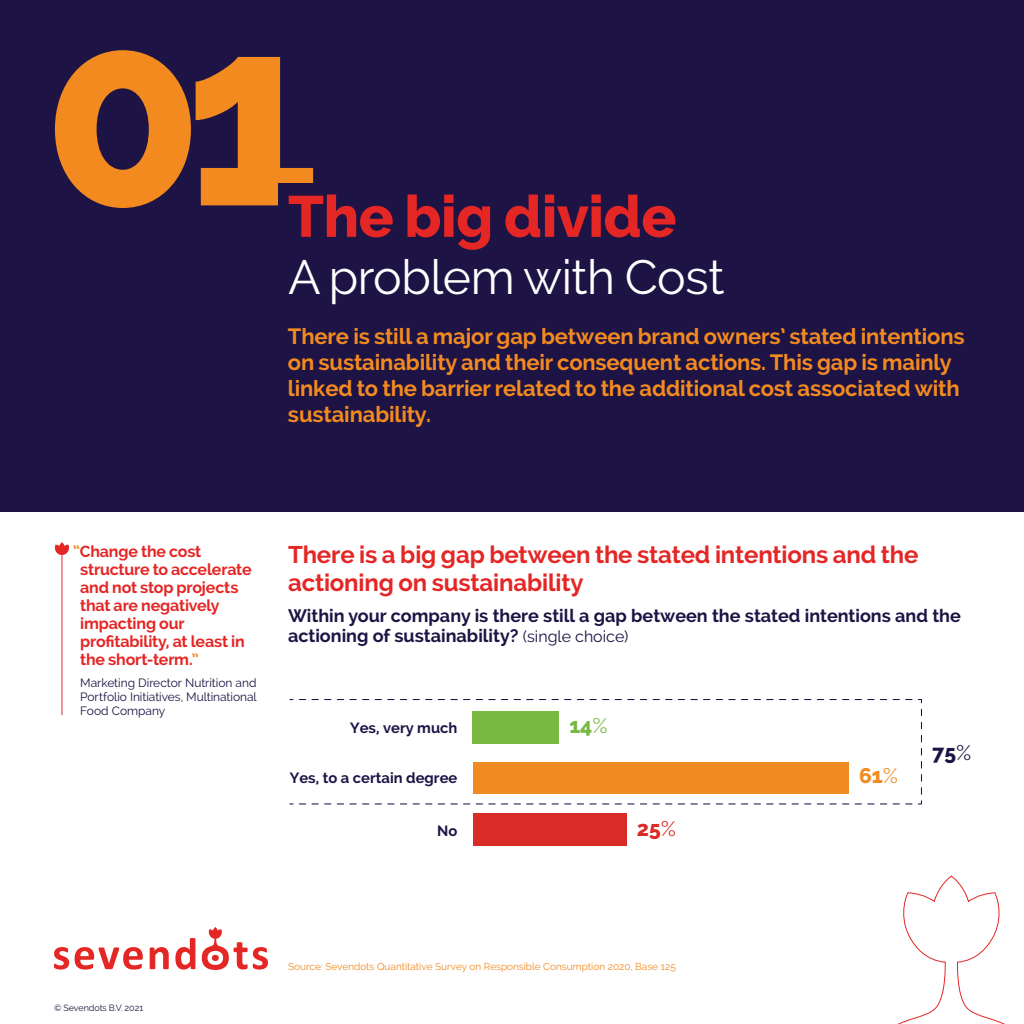
<style>
.page{position:relative;width:1024px;height:1024px;background:#fff}
.page>*{position:absolute;margin:0;border:0;box-sizing:border-box;transform-origin:0 0}
.Big_Numbers{font:800 260px "Raleway";color:#f28a20}
.Headline{font:800 58px "Raleway";letter-spacing:-.005em;color:#e42625}
.Headline-2{font:48px "Raleway";letter-spacing:-.01em;color:#fff}
.Small_Headline{font:700 24px/28px "Raleway";letter-spacing:-.005em;color:#e42625}
.Body_Highlight{font:700 22px/26px "Raleway";letter-spacing:-.005em;color:#f28a20}
.t1{font:800 21.1px "Raleway";color:#79b942}
.t2{font:800 21.1px "Raleway";color:#1c1445}
.t3{font:800 21.1px "Raleway";color:#f08b21}
.t4{font:800 21.1px "Raleway";color:#da2c26}
.Chart_Titles{font:700 18px/20px "Raleway";color:#1d1344}
.Quotes{font:700 16px/18px "Raleway";letter-spacing:-.01em;color:#e42625}
.t5{font:700 14.8px "Raleway";color:#1c1445}
.Quote_attributor{font:12px/14px "Raleway";color:#1d1344;text-align:justify}
.Source{font:10px "Raleway";color:#f28a20}
.Body_Copy{font:9px "Raleway";letter-spacing:-.01em;color:#1d1344}
.s1{color:#f28a20}
.s2{font-weight:400;font-size:16px}
.s3{font-weight:400}
</style>
<div class="page">
<div style="left:0;top:0;width:1024px;height:512px;background:#1d1344"></div>
<svg style="left:898px;top:876px;width:107px;height:148px"></svg>
<svg style="left:54px;top:947px;width:15px;height:23px"></svg>
<svg style="left:75px;top:947px;width:68px;height:23px"></svg>
<svg style="left:150px;top:947px;width:19px;height:22px"></svg>
<svg style="left:175px;top:938px;width:20px;height:32px"></svg>
<svg style="left:202px;top:927px;width:66px;height:43px"></svg>
<hr style="left:61px;top:550px;width:1px;height:165px;background:#e42625">
<svg style="left:54px;top:542px;width:15px;height:13px"></svg>
<svg style="left:290px;top:699px;width:632px;height:106px"></svg>
<div style="left:473px;top:813px;width:153px;height:32px;background:#da2c26"></div>
<div style="left:473px;top:762px;width:376px;height:32px;background:#f08b21"></div>
<div style="left:473px;top:711px;width:86px;height:32px;background:#79b942"></div>
<p class="Big_Numbers" style="left:43px;top:-34px;width:278px">01</p>
<p class="Headline" style="left:288px;top:184px;width:390px">The big divide</p>
<p class="Headline-2" style="left:288px;top:249px;width:438px">A problem with Cost</p>
<p class="Body_Highlight" style="left:288px;top:323px;width:678px">There is still a major gap between brand owners’ stated intentions on sustainability and their consequent actions. This gap is mainly linked to the barrier related to the additional cost associated with sustainability.</p>
<p class="Quotes" style="left:80px;top:542px;width:173px;text-indent:-7px"><span class="s1">“</span>Change the cost structure to accelerate and not stop projects that are negatively impacting our profitability, at least in the short-term.<span class="s1">”</span></p>
<p class="Quote_attributor" style="left:80px;top:676px;width:178px">Marketing Director Nutrition and Portfolio Initiatives, Multinational Food Company</p>
<p class="Small_Headline" style="left:288px;top:540px;width:632px">There is a big gap between the stated intentions and the actioning on sustainability</p>
<p class="Chart_Titles" style="left:288px;top:606px;width:674px">Within your company is there still a gap between the stated intentions and the actioning of sustainability? <span class="s2">(single choice)</span></p>
<p class="t5" style="left:350px;top:719px;width:109px">Yes, very much</p>
<p class="t5" style="left:290px;top:769px;width:169px">Yes, to a certain degree</p>
<p class="t5" style="left:437px;top:823px;width:22px">No</p>
<p class="t1" style="left:569px;top:714px;width:40px">14<span class="s3">%</span></p>
<p class="t4" style="left:637px;top:817px;width:41px">25<span class="s3">%</span></p>
<p class="t3" style="left:859px;top:764px;width:40px">61<span class="s3">%</span></p>
<p class="t2" style="left:932px;top:740px;width:41px">75<span class="s3">%</span></p>
<p class="Body_Copy" style="left:54px;top:1003px;width:91px">© Sevendots B.V. 2021</p>
<p class="Source" style="left:288px;top:961px;width:389px">Source: Sevendots Quantitative Survey on Responsible Consumption 2020, Base 125</p>
</div>
